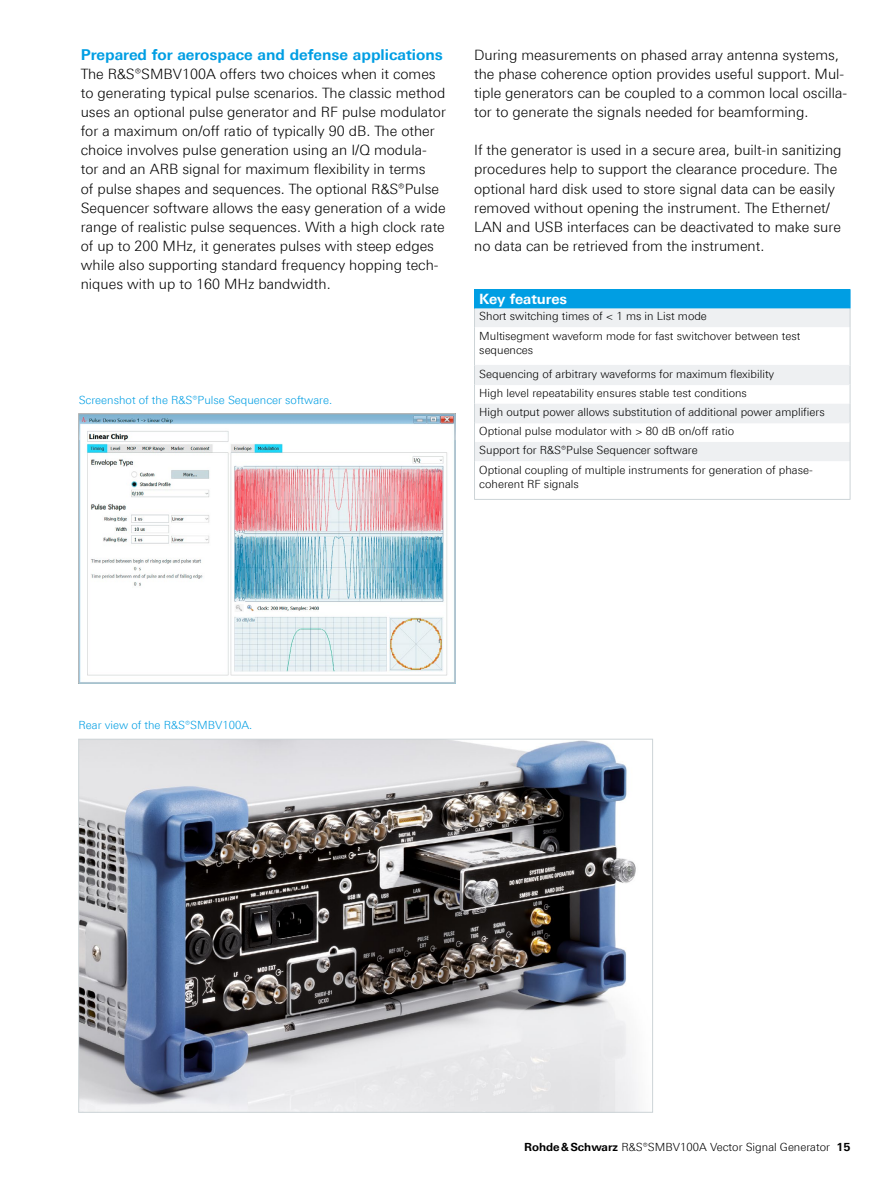
<style>
.page{position:relative;width:893px;height:1191px;background:#fff}
.page>*{position:absolute;margin:0;border:0;box-sizing:border-box;transform-origin:0 0}
.t1{font:700 15px "Linotype Univers 630";color:#009ee3}
.t2{font:300 14.25px/19.2px "Linotype Univers 330";color:#000}
.t3{font:700 14.25px "Linotype Univers 630";color:#fff}
.t4{font:300 11.25px/19.2px "Linotype Univers 330";color:#000}
.t5{font:300 11.25px "Linotype Univers 330";color:#009ee3}
.s1{font-family:"Linotype Univers 630";font-weight:700}
</style>
<div class="page">
<img style="left:80px;top:415px;width:373px;height:266px">
<div style="left:78px;top:413px;width:377px;height:270px;border:1px solid #bbbcbc"></div>
<img style="left:80px;top:741px;width:559px;height:369px">
<div style="left:474px;top:289px;width:376px;height:19px;background:#009ee3"></div>
<svg style="left:475px;top:308px;width:375px;height:153px"></svg>
<hr style="left:474px;top:327px;width:1px;height:38px;background:#cdd4d7">
<hr style="left:850px;top:327px;width:1px;height:38px;background:#cdd4d7">
<svg style="left:474px;top:365px;width:1px;height:96px"></svg>
<svg style="left:850px;top:365px;width:1px;height:96px"></svg>
<hr style="left:474px;top:461px;width:1px;height:38px;background:#cdd4d7">
<hr style="left:850px;top:461px;width:1px;height:38px;background:#cdd4d7">
<svg style="left:850px;top:289px;width:1px;height:38px"></svg>
<hr style="left:475px;top:422px;width:375px;height:1px;background:#eef0f2">
<svg style="left:474px;top:308px;width:1px;height:19px"></svg>
<hr style="left:475px;top:365px;width:375px;height:1px;background:#eef0f2">
<hr style="left:475px;top:384px;width:375px;height:1px;background:#eef0f2">
<hr style="left:474px;top:499px;width:376px;height:1px;background:#cdd4d7">
<p class="t1" style="left:81px;top:45px;width:364px">Prepared for aerospace and defense applications</p>
<p class="t2" style="left:81px;top:64px;width:367px">The R&amp;S®SMBV100A offers two choices when it comes to generating typical pulse scenarios. The classic method uses an optional pulse generator and RF pulse modulator for a maximum on/off ratio of typically 90 dB. The other choice involves pulse generation using an I/Q modula&shy;tor and an ARB signal for maximum flexibility in terms<br>of pulse shapes and sequences. The optional R&amp;S®Pulse Sequencer software allows the easy generation of a wide range of realistic pulse sequences. With a high clock rate of up to 200 MHz, it generates pulses with steep edges while also supporting standard frequency hopping tech&shy;niques with up to 160 MHz bandwidth.</p>
<p class="t5" style="left:79px;top:393px;width:255px">Screenshot of the R&amp;S®Pulse Sequencer software.</p>
<p class="t2" style="left:474px;top:45px;width:375px">During measurements on phased array antenna systems, the phase coherence option provides useful support. Mul&shy;tiple generators can be coupled to a common local oscilla&shy;tor to generate the signals needed for beamforming.</p>
<p class="t2" style="left:474px;top:140px;width:369px">If the generator is used in a secure area, built-in sanitizing procedures help to support the clearance procedure. The optional hard disk used to store signal data can be easily removed without opening the instrument. The Ethernet/ LAN and USB interfaces can be deactivated to make sure no data can be retrieved from the instrument.</p>
<p class="t3" style="left:479px;top:290px;width:89px">Key features</p>
<p class="t4" style="left:479px;top:307px;width:323px">Short switching times of &lt; 1 ms in List mode<br>Multisegment waveform mode for fast switchover between test</p>
<p class="t4" style="left:479px;top:338px;width:297px;line-height:24px">sequences<br>Sequencing of arbitrary waveforms for maximum flexibility</p>
<p class="t4" style="left:479px;top:383px;width:347px">High level repeatability ensures stable test conditions<br>High output power allows substitution of additional power amplifiers Optional pulse modulator with &gt; 80 dB on/off ratio<br>Support for R&amp;S®Pulse Sequencer software<br>Optional coupling of multiple instruments for generation of phase-</p>
<p class="t4" style="left:479px;top:474px;width:101px">coherent RF signals</p>
<p class="t5" style="left:79px;top:719px;width:175px">Rear view of the R&amp;S®SMBV100A.</p>
<p class="t4" style="left:524px;top:1136px;width:328px"><span class="s1">Rohde&amp;Schwarz</span> R&amp;S®SMBV100A Vector Signal Generator <span class="s1">15</span></p>
</div>
